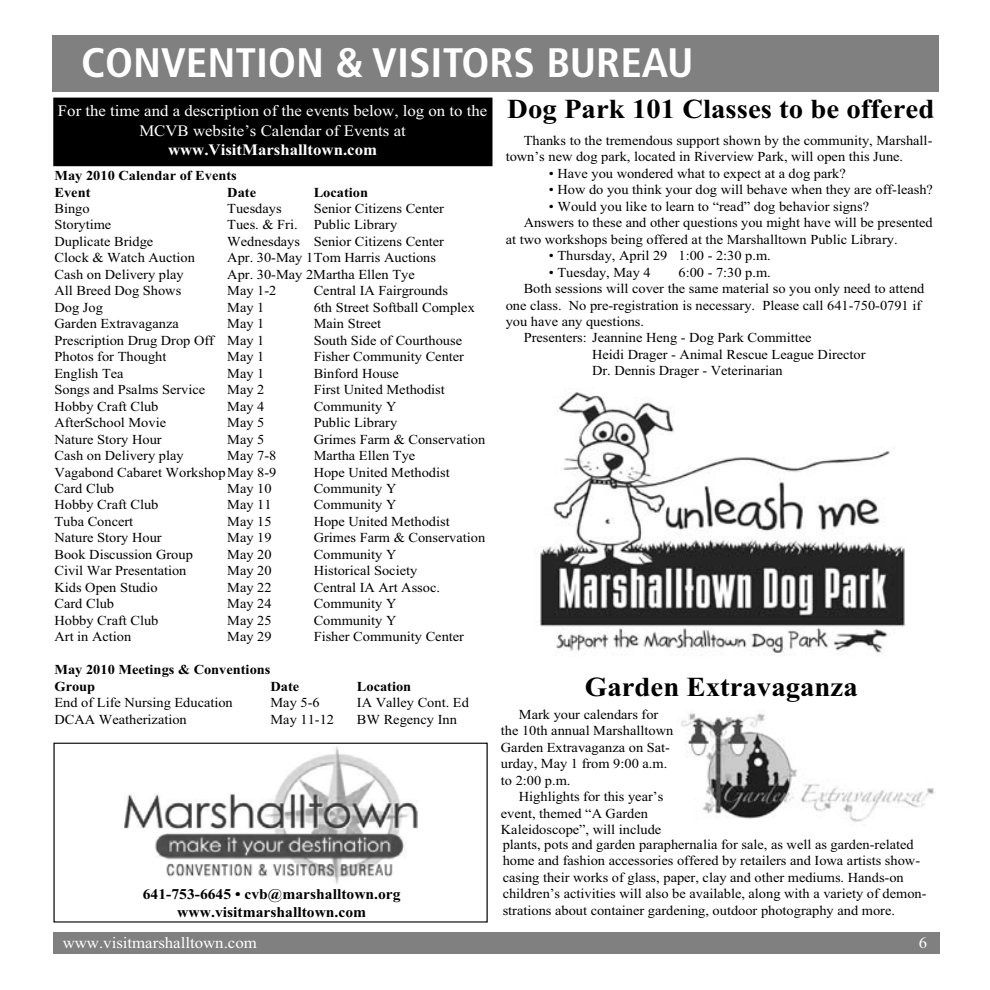
<style>
.page{position:relative;width:990px;height:990px;background:#fff}
.page>*{position:absolute;margin:0;border:0;box-sizing:border-box;transform-origin:0 0}
.t1{font:700 condensed 41.12px "Frutiger LT";color:#fff;scale:1.05 1}
.t2{font:700 27.5px "Times New Roman";color:#000;scale:1.05 1}
.t3{font:16px/19.2px "Times New Roman";color:#fff;text-align:center;scale:1.05 1}
.t4{font:700 16px "Times New Roman";color:#fff;scale:1.05 1}
.t5{font:700 14.88px/17.9px "Times New Roman";color:#000;text-align:center;scale:1.05 1}
.t6{font:13.75px/16.5px "Times New Roman";color:#000;scale:1.05 1}
.t7{font:700 13.75px/16.5px "Times New Roman";color:#000;scale:1.05 1}
</style>
<div class="page">
<div style="left:53px;top:932px;width:887px;height:22px;background:#808080"></div>
<div style="left:52px;top:36px;width:887px;height:56px;background:#808080"></div>
<div style="left:54px;top:98px;width:438px;height:68px;background:#000"></div>
<div style="left:53px;top:743px;width:435px;height:180px;border:1px solid #000"></div>
<img style="left:124px;top:747px;width:294px;height:137px">
<img style="left:681px;top:713px;width:253px;height:110px">
<img style="left:539px;top:392px;width:367px;height:263px">
<h1 class="t1" style="left:81px;top:46px;width:585px">CONVENTION &amp; VISITORS BUREAU</h1>
<p class="t3" style="left:58px;top:103px;width:410px">For the time and a description of the events below, log on to the<br>MCVB website’s Calendar of Events at</p>
<p class="t4" style="left:168px;top:144px;width:201px">www.VisitMarshalltown.com</p>
<h2 class="t2" style="left:507px;top:100px;width:408px">Dog Park 101 Classes to be offered</h2>
<p class="t6" style="left:506px;top:133px;width:408px;text-indent:18px">Thanks to the tremendous support shown by the community, Marshall&shy;town’s new dog park, located in Riverview Park, will open this June.</p>
<p class="t6" style="left:549px;top:166px;width:284px">• Have you wondered what to expect at a dog park?</p>
<p class="t6" style="left:549px;top:183px;width:367px">• How do you think your dog will behave when they are off-leash?</p>
<p class="t6" style="left:549px;top:199px;width:306px">• Would you like to learn to “read” dog behavior signs?</p>
<p class="t6" style="left:524px;top:216px;width:391px">Answers to these and other questions you might have will be presented</p>
<p class="t6" style="left:506px;top:232px;width:375px">at two workshops being offered at the Marshalltown Public Library.</p>
<p class="t6" style="left:549px;top:249px;width:213px">• Thursday, April 29 1:00 - 2:30 p.m.</p>
<p class="t6" style="left:549px;top:265px;width:98px">• Tuesday, May 4</p>
<p class="t6" style="left:678px;top:265px;width:90px">6:00 - 7:30 p.m.</p>
<p class="t6" style="left:524px;top:282px;width:383px">Both sessions will cover the same material so you only need to attend</p>
<p class="t6" style="left:506px;top:298px;width:397px">one class. No pre-registration is necessary. Please call 641-750-0791 if</p>
<p class="t6" style="left:506px;top:314px;width:133px">you have any questions.</p>
<p class="t6" style="left:524px;top:331px;width:276px">Presenters: Jeannine Heng - Dog Park Committee</p>
<p class="t6" style="left:592px;top:347px;width:262px">Heidi Drager - Animal Rescue League Director</p>
<p class="t6" style="left:592px;top:364px;width:183px">Dr. Dennis Drager - Veterinarian</p>
<p class="t7" style="left:54px;top:169px;width:175px">May 2010 Calendar of Events<br>Event</p>
<p class="t7" style="left:227px;top:185px;width:29px">Date</p>
<p class="t7" style="left:314px;top:185px;width:53px">Location</p>
<p class="t6" style="left:54px;top:201px;width:35px">Bingo</p>
<p class="t6" style="left:227px;top:201px;width:53px">Tuesdays</p>
<p class="t6" style="left:314px;top:201px;width:126px">Senior Citizens Center</p>
<p class="t6" style="left:54px;top:218px;width:56px">Storytime</p>
<p class="t6" style="left:227px;top:218px;width:163px">Tues. &amp; Fri. Public Library</p>
<p class="t6" style="left:54px;top:234px;width:96px">Duplicate Bridge</p>
<p class="t6" style="left:227px;top:234px;width:208px">Wednesdays Senior Citizens Center</p>
<p class="t6" style="left:54px;top:251px;width:135px">Clock &amp; Watch Auction</p>
<p class="t6" style="left:227px;top:251px;width:200px">Apr. 30-May 1Tom Harris Auctions</p>
<p class="t6" style="left:54px;top:267px;width:125px">Cash on Delivery play</p>
<p class="t6" style="left:227px;top:267px;width:180px">Apr. 30-May 2Martha Ellen Tye</p>
<p class="t6" style="left:54px;top:284px;width:122px">All Breed Dog Shows</p>
<p class="t6" style="left:227px;top:284px;width:48px">May 1-2</p>
<p class="t6" style="left:314px;top:284px;width:129px">Central IA Fairgrounds</p>
<p class="t6" style="left:54px;top:300px;width:48px">Dog Jog</p>
<p class="t6" style="left:227px;top:300px;width:37px">May 1</p>
<p class="t6" style="left:314px;top:300px;width:155px">6th Street Softball Complex</p>
<p class="t6" style="left:54px;top:317px;width:120px">Garden Extravaganza</p>
<p class="t6" style="left:227px;top:317px;width:37px">May 1</p>
<p class="t6" style="left:314px;top:317px;width:66px">Main Street</p>
<p class="t6" style="left:54px;top:333px;width:201px">Prescription Drug Drop Off May 1</p>
<p class="t6" style="left:314px;top:333px;width:143px">South Side of Courthouse</p>
<p class="t6" style="left:54px;top:350px;width:108px">Photos for Thought</p>
<p class="t6" style="left:227px;top:350px;width:37px">May 1</p>
<p class="t6" style="left:314px;top:350px;width:145px">Fisher Community Center</p>
<p class="t6" style="left:54px;top:366px;width:67px">English Tea</p>
<p class="t6" style="left:227px;top:366px;width:37px">May 1</p>
<p class="t6" style="left:314px;top:366px;width:83px">Binford House</p>
<p class="t6" style="left:54px;top:383px;width:145px">Songs and Psalms Service</p>
<p class="t6" style="left:227px;top:383px;width:37px">May 2</p>
<p class="t6" style="left:314px;top:383px;width:126px">First United Methodist</p>
<p class="t6" style="left:54px;top:399px;width:101px">Hobby Craft Club</p>
<p class="t6" style="left:227px;top:399px;width:37px">May 4</p>
<p class="t6" style="left:314px;top:399px;width:80px">Community Y</p>
<p class="t6" style="left:54px;top:416px;width:108px">AfterSchool Movie</p>
<p class="t6" style="left:227px;top:416px;width:37px">May 5</p>
<p class="t6" style="left:314px;top:416px;width:81px">Public Library</p>
<p class="t6" style="left:54px;top:432px;width:104px">Nature Story Hour</p>
<p class="t6" style="left:227px;top:432px;width:37px">May 5</p>
<p class="t6" style="left:314px;top:432px;width:165px">Grimes Farm &amp; Conservation</p>
<p class="t6" style="left:54px;top:449px;width:125px">Cash on Delivery play</p>
<p class="t6" style="left:227px;top:449px;width:48px">May 7-8</p>
<p class="t6" style="left:314px;top:449px;width:98px">Martha Ellen Tye</p>
<p class="t6" style="left:54px;top:465px;width:213px">Vagabond Cabaret WorkshopMay 8-9</p>
<p class="t6" style="left:314px;top:465px;width:131px">Hope United Methodist</p>
<p class="t6" style="left:54px;top:481px;width:58px">Card Club</p>
<p class="t6" style="left:227px;top:481px;width:44px">May 10</p>
<p class="t6" style="left:314px;top:481px;width:80px">Community Y</p>
<p class="t6" style="left:54px;top:498px;width:101px">Hobby Craft Club</p>
<p class="t6" style="left:227px;top:498px;width:44px">May 11</p>
<p class="t6" style="left:314px;top:498px;width:80px">Community Y</p>
<p class="t6" style="left:54px;top:514px;width:77px">Tuba Concert</p>
<p class="t6" style="left:227px;top:514px;width:44px">May 15</p>
<p class="t6" style="left:314px;top:514px;width:131px">Hope United Methodist</p>
<p class="t6" style="left:54px;top:531px;width:104px">Nature Story Hour</p>
<p class="t6" style="left:227px;top:531px;width:44px">May 19</p>
<p class="t6" style="left:314px;top:531px;width:165px">Grimes Farm &amp; Conservation</p>
<p class="t6" style="left:54px;top:547px;width:133px">Book Discussion Group</p>
<p class="t6" style="left:227px;top:547px;width:44px">May 20</p>
<p class="t6" style="left:314px;top:547px;width:80px">Community Y</p>
<p class="t6" style="left:54px;top:564px;width:127px">Civil War Presentation</p>
<p class="t6" style="left:227px;top:564px;width:44px">May 20</p>
<p class="t6" style="left:314px;top:564px;width:100px">Historical Society</p>
<p class="t6" style="left:54px;top:580px;width:100px">Kids Open Studio</p>
<p class="t6" style="left:227px;top:580px;width:44px">May 22</p>
<p class="t6" style="left:314px;top:580px;width:122px">Central IA Art Assoc.</p>
<p class="t6" style="left:54px;top:597px;width:58px">Card Club</p>
<p class="t6" style="left:227px;top:597px;width:44px">May 24</p>
<p class="t6" style="left:314px;top:597px;width:80px">Community Y</p>
<p class="t6" style="left:54px;top:613px;width:101px">Hobby Craft Club</p>
<p class="t6" style="left:227px;top:613px;width:44px">May 25</p>
<p class="t6" style="left:314px;top:613px;width:80px">Community Y</p>
<p class="t6" style="left:54px;top:630px;width:75px">Art in Action</p>
<p class="t6" style="left:227px;top:630px;width:44px">May 29</p>
<p class="t6" style="left:314px;top:630px;width:145px">Fisher Community Center</p>
<p class="t7" style="left:54px;top:663px;width:207px">May 2010 Meetings &amp; Conventions<br>Group</p>
<h2 class="t2" style="left:585px;top:677px;width:261px">Garden Extravaganza</h2>
<p class="t6" style="left:501px;top:707px;width:166px;text-indent:18px">Mark your calendars for the 10th annual Marshalltown<br>Garden Extravaganza on Sat&shy;urday, May 1 from 9:00 a.m. to 2:00 p.m.</p>
<p class="t6" style="left:501px;top:790px;width:156px;text-indent:18px">Highlights for this year’s event, themed “A Garden<br>Kaleidoscope”, will include</p>
<p class="t6" style="left:503px;top:837px;width:405px">plants, pots and garden paraphernalia for sale, as well as garden-related home and fashion accessories offered by retailers and Iowa artists show&shy;casing their works of glass, paper, clay and other mediums. Hands-on children’s activities will also be available, along with a variety of demon&shy;strations about container gardening, outdoor photography and more.</p>
<p class="t7" style="left:270px;top:679px;width:29px">Date</p>
<p class="t7" style="left:357px;top:679px;width:53px">Location</p>
<p class="t6" style="left:54px;top:696px;width:171px">End of Life Nursing Education</p>
<p class="t6" style="left:270px;top:696px;width:48px">May 5-6</p>
<p class="t6" style="left:357px;top:696px;width:108px">IA Valley Cont. Ed</p>
<p class="t6" style="left:54px;top:712px;width:128px">DCAA Weatherization</p>
<p class="t6" style="left:270px;top:712px;width:62px">May 11-12</p>
<p class="t6" style="left:357px;top:712px;width:97px">BW Regency Inn</p>
<p class="t5" style="left:143px;top:887px;width:247px">641-753-6645 • cvb@marshalltown.org www.visitmarshalltown.com</p>
<p class="t3" style="left:63px;top:934px;width:186px">www.visitmarshalltown.com</p>
<p class="t3" style="left:919px;top:934px;width:9px">6</p>
</div>
